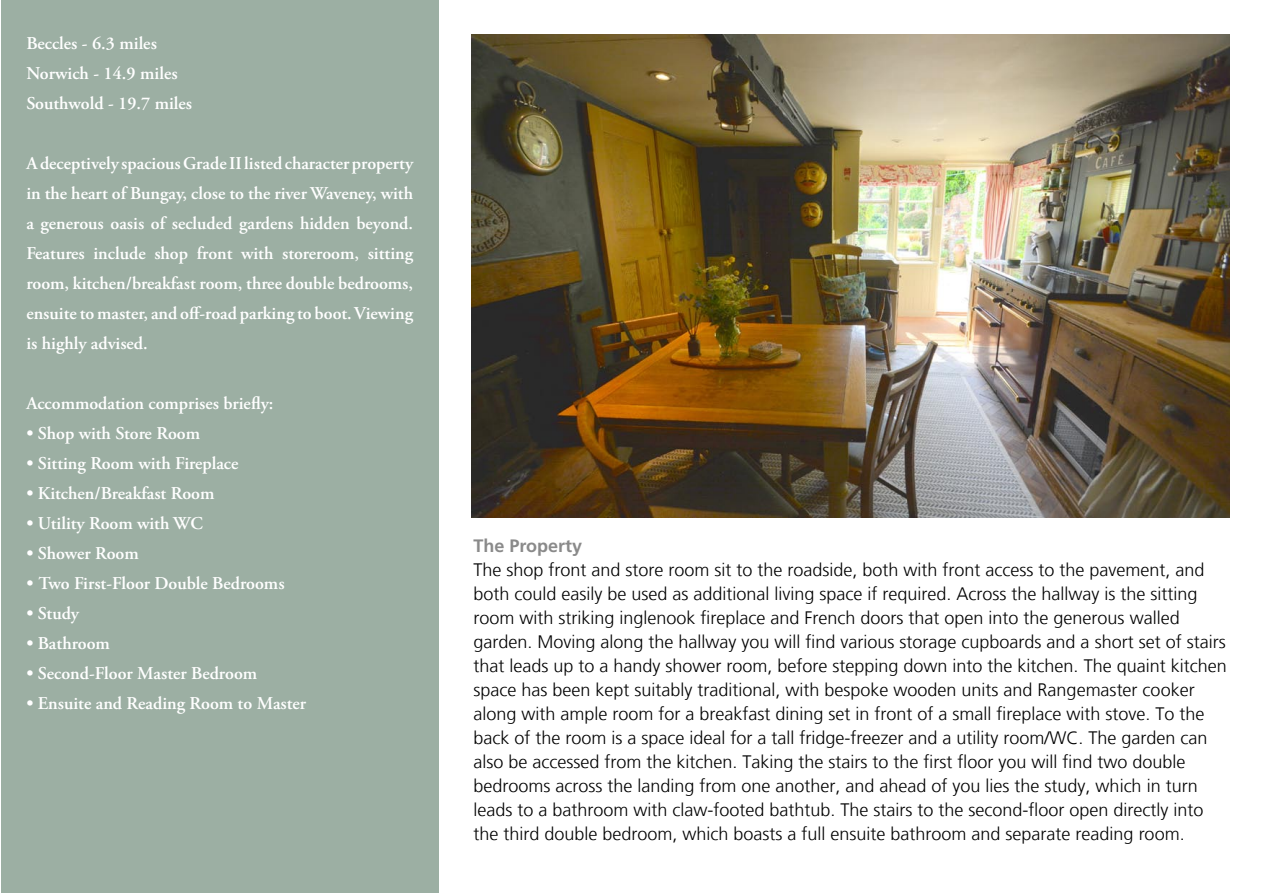
<style>
.page{position:relative;width:1263px;height:893px;background:#fff}
.page>*{position:absolute;margin:0;border:0;box-sizing:border-box;transform-origin:0 0}
.t1{font:300 18px/24px "Frutiger LT";color:#000}
.t2{font:600 18px/30px "Adobe Garamond Pro";color:#fff}
.t3{font:700 18px "Frutiger LT Std";color:#8a8a8a}
</style>
<div class="page">
<img style="left:471px;top:34px;width:759px;height:483px">
<div style="left:2px;top:0;width:437px;height:893px;background:#9cafa3"></div>
<p class="t2" style="left:26px;top:29px;width:167px">Beccles - 6.3 miles<br>Norwich - 14.9 miles<br>Southwold - 19.7 miles</p>
<p class="t2" style="left:26px;top:149px;width:388px;text-align:justify">A deceptively spacious Grade II listed character property in the heart of Bungay, close to the river Waveney, with a generous oasis of secluded gardens hidden beyond.<br>Features include shop front with storeroom, sitting room, kitchen/breakfast room, three double bedrooms, ensuite to master, and off-road parking to boot. Viewing is highly advised.</p>
<p class="t2" style="left:26px;top:389px;width:248px">Accommodation comprises briefly:</p>
<p class="t2" style="left:26px;top:419px;width:175px">• Shop with Store Room</p>
<p class="t2" style="left:26px;top:449px;width:214px">• Sitting Room with Fireplace</p>
<p class="t2" style="left:26px;top:479px;width:190px">• Kitchen/Breakfast Room</p>
<p class="t2" style="left:26px;top:509px;width:178px">• Utility Room with WC</p>
<p class="t2" style="left:26px;top:539px;width:114px">• Shower Room</p>
<p class="t2" style="left:26px;top:569px;width:260px">• Two First-Floor Double Bedrooms</p>
<p class="t2" style="left:26px;top:599px;width:54px">• Study</p>
<p class="t2" style="left:26px;top:629px;width:85px">• Bathroom</p>
<p class="t2" style="left:26px;top:659px;width:232px">• Second-Floor Master Bedroom</p>
<p class="t2" style="left:26px;top:689px;width:281px">• Ensuite and Reading Room to Master</p>
<p class="t3" style="left:473px;top:535px;width:110px">The Property</p>
<p class="t1" style="left:473px;top:558px;width:755px">The shop front and store room sit to the roadside, both with front access to the pavement, and both could easily be used as additional living space if required. Across the hallway is the sitting room with striking inglenook fireplace and French doors that open into the generous walled garden. Moving along the hallway you will find various storage cupboards and a short set of stairs that leads up to a handy shower room, before stepping down into the kitchen. The quaint kitchen space has been kept suitably traditional, with bespoke wooden units and Rangemaster cooker along with ample room for a breakfast dining set in front of a small fireplace with stove. To the back of the room is a space ideal for a tall fridge-freezer and a utility room/WC. The garden can also be accessed from the kitchen. Taking the stairs to the first floor you will find two double bedrooms across the landing from one another, and ahead of you lies the study, which in turn leads to a bathroom with claw-footed bathtub. The stairs to the second-floor open directly into the third double bedroom, which boasts a full ensuite bathroom and separate reading room.</p>
</div>
